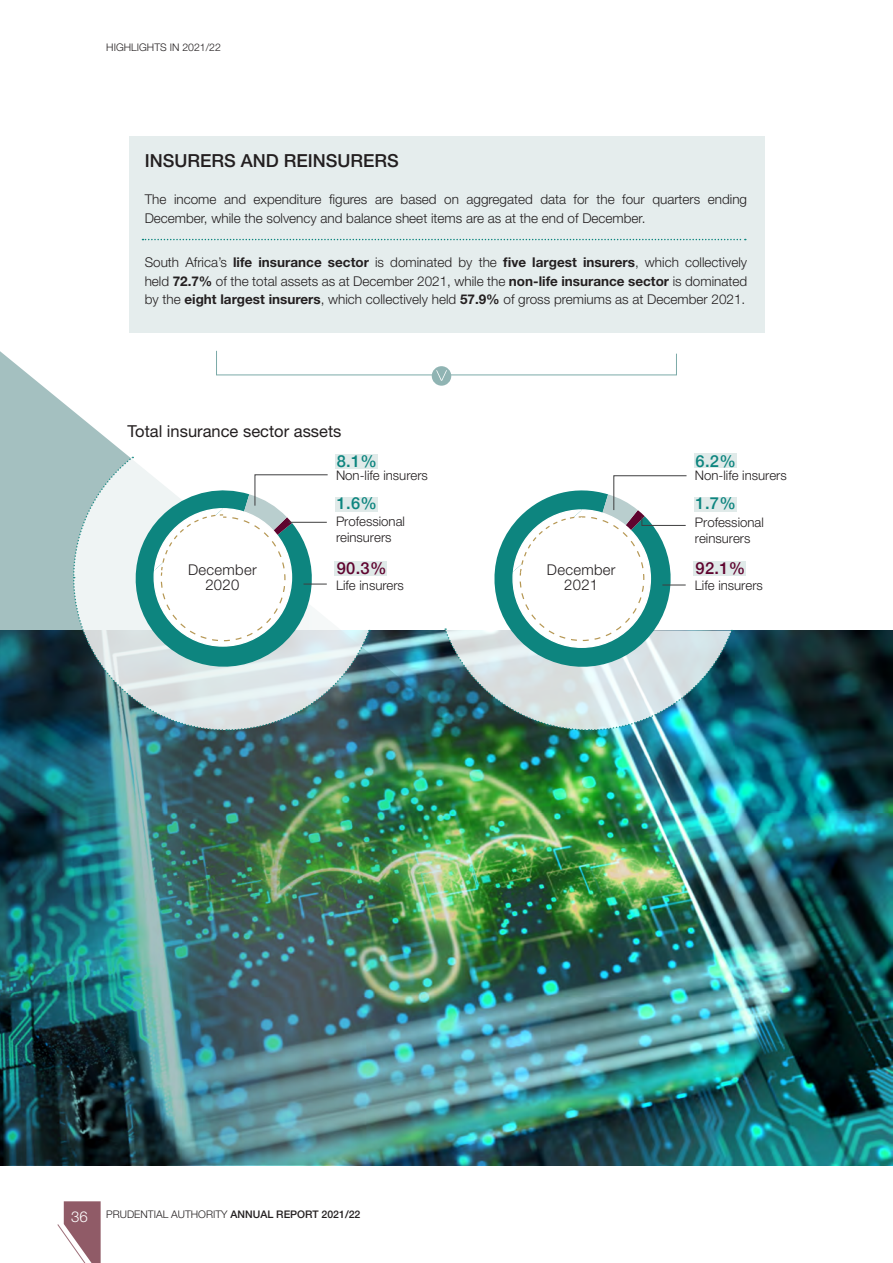
<style>
.page{position:relative;width:893px;height:1263px;background:#fff}
.page>*{position:absolute;margin:0;border:0;box-sizing:border-box;transform-origin:0 0}
.Heading_2{font:500 18px "Helvetica Neue LT Pro";color:#231f20}
.t1{font:16.5px "Helvetica Neue LT Pro";color:#231f20}
.t2{font:500 16.5px "Helvetica Neue";color:#0d857f}
.t3{font:500 16.5px "Helvetica Neue";color:#5f042f}
.t4{font:300 14.85px/14.9px "Helvetica Neue LT Pro";letter-spacing:.02em;color:#231f20;text-align:center}
.BODY_TEXT{font:300 13.5px/18.8px "Helvetica Neue LT Pro";color:#231f20}
.t5{font:300 13.2px/15.9px "Helvetica Neue LT Pro";color:#231f20}
.t6{font:300 10.5px "Helvetica Neue LT Pro";color:#231f20}
.s1{font-weight:700}
.s2{font-size:15px;color:#fff}
.s3{font-weight:500}
</style>
<div class="page">
<svg style="left:57px;top:1201px;width:44px;height:62px"></svg>
<div style="left:129px;top:136px;width:635px;height:196px;background:#e5eded"></div>
<img style="left:544px;top:630px;width:349px;height:535px">
<img style="left:0;top:351px;width:544px;height:814px">
<svg style="left:142px;top:239px;width:604px;height:1px"></svg>
<div style="left:432px;top:366px;width:19px;height:20px;background:#90b4b3;border-radius:50%"></div>
<svg style="left:216px;top:350px;width:461px;height:31px"></svg>
<div style="left:335px;top:454px;width:43px;height:15px;background:#e0eae9"></div>
<div style="left:335px;top:497px;width:43px;height:15px;background:#e0eae9"></div>
<div style="left:335px;top:561px;width:52px;height:15px;background:#e0eae9"></div>
<svg style="left:72px;top:457px;width:298px;height:274px"></svg>
<div style="left:694px;top:453px;width:43px;height:15px;background:#e0eae9"></div>
<div style="left:694px;top:497px;width:43px;height:15px;background:#e0eae9"></div>
<div style="left:694px;top:561px;width:52px;height:15px;background:#e0eae9"></div>
<svg style="left:444px;top:475px;width:289px;height:256px"></svg>
<p class="t6" style="left:106px;top:40px;width:116px">HIGHLIGHTS IN 2021/22</p>
<p class="Heading_2" style="left:145px;top:149px;width:256px">INSURERS AND REINSURERS</p>
<p class="BODY_TEXT" style="left:145px;top:189px;width:604px">The income and expenditure figures are based on aggregated data for the four quarters ending<br>December, while the solvency and balance sheet items are as at the end of December.</p>
<p class="BODY_TEXT" style="left:145px;top:252px;width:604px;text-align:justify">South Africa’s <span class="s1">life insurance sector</span> is dominated by the <span class="s1">five largest insurers</span>, which collectively held <span class="s1">72.7%</span> of the total assets as at December 2021, while the <span class="s1">non-life insurance sector</span> is dominated by the <span class="s1">eight largest insurers</span>, which collectively held <span class="s1">57.9%</span> of gross premiums as at December 2021.</p>
<p class="t1" style="left:128px;top:421px;width:215px">Total insurance sector assets</p>
<p class="t5" style="left:336px;top:467px;width:93px">Non-life insurers</p>
<p class="t5" style="left:336px;top:513px;width:70px">Professional reinsurers</p>
<p class="t5" style="left:336px;top:577px;width:69px">Life insurers</p>
<p class="t2" style="left:337px;top:448px;width:42px">8.1%</p>
<p class="t2" style="left:337px;top:490px;width:42px">1.6%</p>
<p class="t3" style="left:337px;top:555px;width:51px">90.3%</p>
<p class="t4" style="left:188px;top:562px;width:70px">December<br>2020</p>
<p class="t4" style="left:547px;top:562px;width:70px">December<br>2021</p>
<p class="t2" style="left:695px;top:447px;width:42px">6.2%</p>
<p class="t5" style="left:695px;top:467px;width:93px">Non-life insurers</p>
<p class="t5" style="left:695px;top:514px;width:70px">Professional reinsurers</p>
<p class="t5" style="left:695px;top:577px;width:69px">Life insurers</p>
<p class="t2" style="left:695px;top:490px;width:42px">1.7%</p>
<p class="t3" style="left:695px;top:555px;width:51px">92.1%</p>
<p class="t6" style="left:71px;top:1208px;width:291px"><span class="s2">36</span> PRUDENTIAL AUTHORITY <span class="s3">ANNUAL REPORT 2021/22</span></p>
</div>
